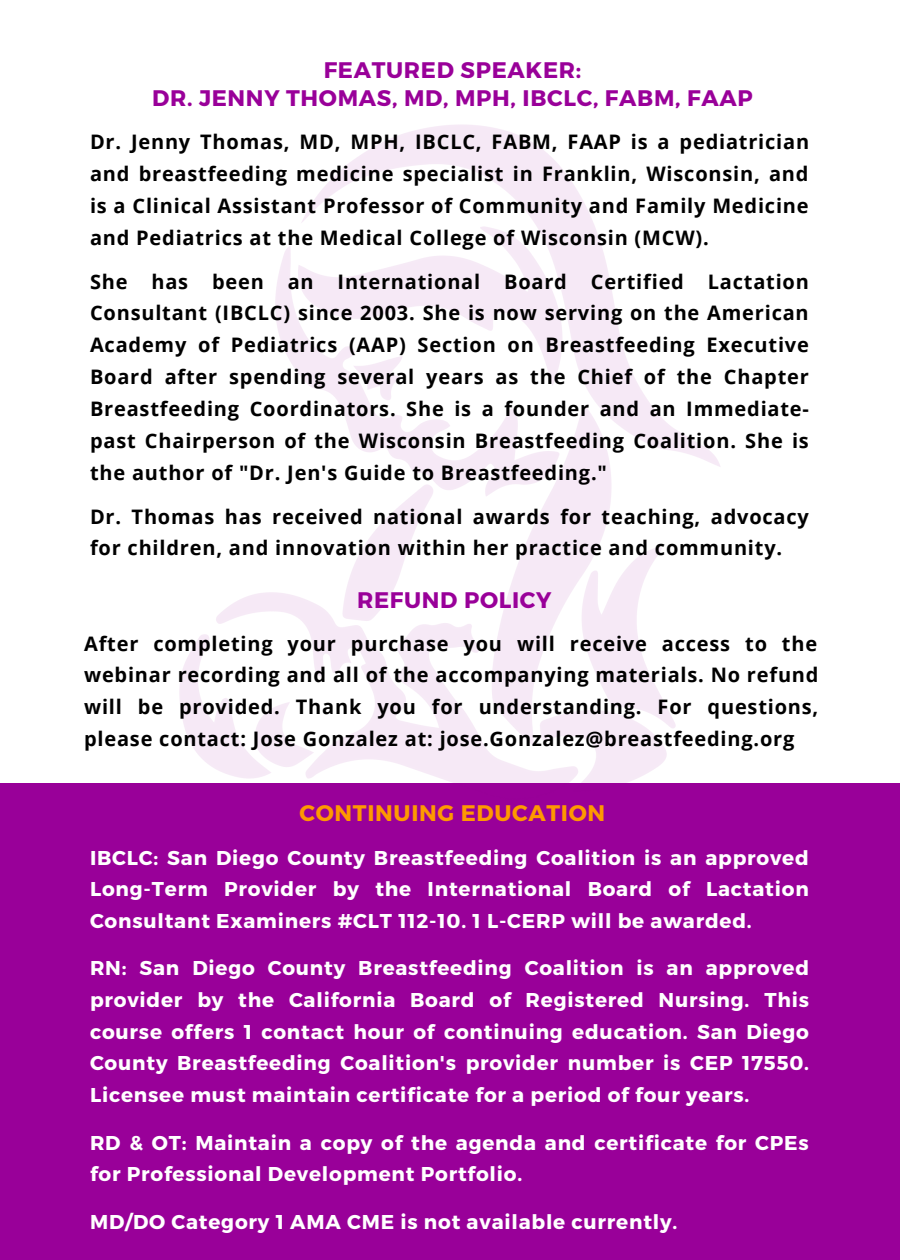
<style>
.page{position:relative;width:900px;height:1260px;background:#fff}
.page>*{position:absolute;margin:0;border:0;box-sizing:border-box;transform-origin:0 0}
.t1{font:700 22.5px "Montserrat";letter-spacing:.03em;color:#909}
.t2{font:700 22.5px "Montserrat";letter-spacing:.03em;color:#fe9901}
.t3{font:700 20px/32px "Open Sans";letter-spacing:.04em;color:#000;text-align:justify}
.t4{font:700 20px/31.8px "Montserrat";letter-spacing:.04em;color:#fff;text-align:justify}
</style>
<div class="page">
<div style="left:0;top:783px;width:900px;height:476px;background:#909"></div>
<p class="t1" style="left:324px;top:55px;width:259px">FEATURED SPEAKER:</p>
<p class="t1" style="left:152px;top:83px;width:602px">DR. JENNY THOMAS, MD, MPH, IBCLC, FABM, FAAP</p>
<p class="t3" style="left:90px;top:125px;width:721px">Dr. Jenny Thomas, MD, MPH, IBCLC, FABM, FAAP is a pediatrician and breastfeeding medicine specialist in Franklin, Wisconsin, and is a Clinical Assistant Professor of Community and Family Medicine and Pediatrics at the Medical College of Wisconsin (MCW).</p>
<p class="t3" style="left:90px;top:265px;width:721px">She has been an International Board Certified Lactation Consultant (IBCLC) since 2003. She is now serving on the American Academy of Pediatrics (AAP) Section on Breastfeeding Executive Board after spending several years as the Chief of the Chapter Breastfeeding Coordinators. She is a founder and an Immediate&shy;past Chairperson of the Wisconsin Breastfeeding Coalition. She is the author of "Dr. Jen's Guide to Breastfeeding."</p>
<p class="t3" style="left:90px;top:500px;width:720px">Dr. Thomas has received national awards for teaching, advocacy for children, and innovation within her practice and community.</p>
<p class="t1" style="left:357px;top:585px;width:196px">REFUND POLICY</p>
<p class="t3" style="left:84px;top:627px;width:736px">After completing your purchase you will receive access to the webinar recording and all of the accompanying materials. No refund will be provided. Thank you for understanding. For questions, please contact: Jose Gonzalez at: jose.Gonzalez@breastfeeding.org</p>
<p class="t2" style="left:300px;top:799px;width:307px">CONTINUING EDUCATION</p>
<p class="t4" style="left:90px;top:841px;width:720px">IBCLC: San Diego County Breastfeeding Coalition is an approved Long-Term Provider by the International Board of Lactation Consultant Examiners #CLT 112-10. 1 L-CERP will be awarded.</p>
<p class="t4" style="left:90px;top:951px;width:721px">RN: San Diego County Breastfeeding Coalition is an approved provider by the California Board of Registered Nursing. This course offers 1 contact hour of continuing education. San Diego County Breastfeeding Coalition's provider number is CEP 17550.<br>Licensee must maintain certificate for a period of four years.</p>
<p class="t4" style="left:90px;top:1126px;width:720px">RD &amp; OT: Maintain a copy of the agenda and certificate for CPEs for Professional Development Portfolio.</p>
<p class="t4" style="left:90px;top:1205px;width:589px">MD/DO Category 1 AMA CME is not available currently.</p>
</div>
